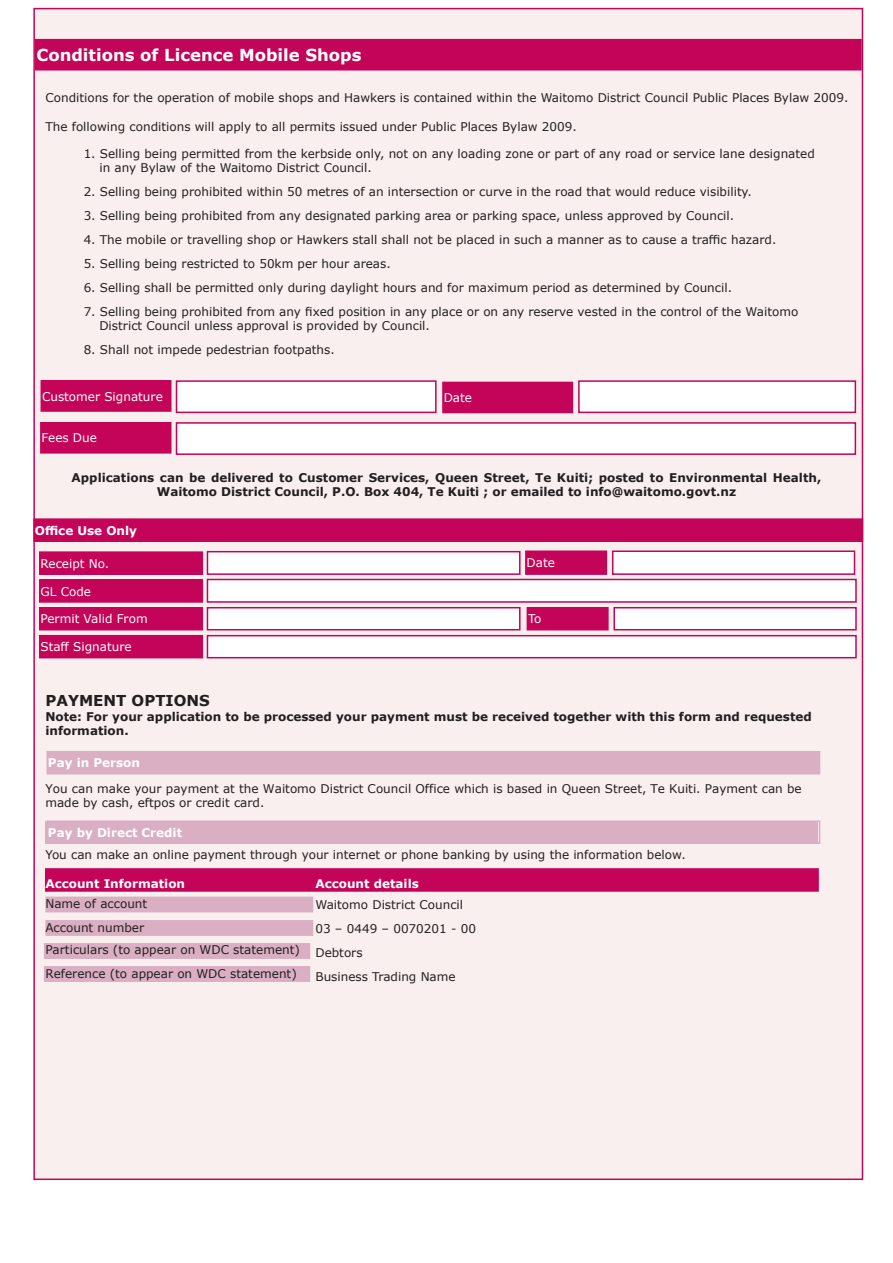
<style>
.page{position:relative;width:893px;height:1263px;background:#fff}
.page>*{position:absolute;margin:0;border:0;box-sizing:border-box;transform-origin:0 0}
.t1{font:700 16.5px "Verdana";color:#fff}
.t2{font:700 15px "Verdana";color:#231f20}
.t3{font:12px/14.4px "Verdana";color:#231f20}
.t4{font:700 12px/14.4px "Verdana";color:#231f20;text-align:center}
.t5{font:12px "Verdana";color:#fff}
.t6{font:700 12px "Verdana";color:#fff}
</style>
<div class="page">
<div style="left:33px;top:8px;width:830px;height:1172px;background:#faefef;border:2px solid #c30458"></div>
<div style="left:36px;top:40px;width:825px;height:30px;background:#c30458"></div>
<div style="left:35px;top:39px;width:827px;height:32px;border:2px solid #c30458"></div>
<div style="left:41px;top:381px;width:130px;height:30px;background:#c30458"></div>
<div style="left:41px;top:380px;width:130px;height:32px;border:2px solid #c30458"></div>
<div style="left:176px;top:380px;width:261px;height:33px;background:#fff;border:2px solid #c30458"></div>
<div style="left:41px;top:423px;width:130px;height:30px;background:#c30458"></div>
<div style="left:40px;top:422px;width:131px;height:32px;border:2px solid #c30458"></div>
<div style="left:176px;top:422px;width:680px;height:33px;background:#fff;border:2px solid #c30458"></div>
<div style="left:443px;top:382px;width:129px;height:30px;background:#c30458"></div>
<div style="left:442px;top:382px;width:131px;height:31px;border:2px solid #c30458"></div>
<div style="left:578px;top:380px;width:278px;height:33px;background:#fff;border:2px solid #c30458"></div>
<div style="left:34px;top:519px;width:828px;height:22px;background:#c30458"></div>
<div style="left:33px;top:518px;width:830px;height:24px;border:2px solid #c30458"></div>
<div style="left:40px;top:552px;width:162px;height:22px;background:#c30458"></div>
<div style="left:39px;top:551px;width:164px;height:24px;border:2px solid #c30458"></div>
<div style="left:207px;top:551px;width:313px;height:24px;background:#fff;border:2px solid #c30458"></div>
<div style="left:40px;top:580px;width:162px;height:22px;background:#c30458"></div>
<div style="left:39px;top:579px;width:164px;height:24px;border:2px solid #c30458"></div>
<div style="left:207px;top:579px;width:650px;height:24px;background:#fff;border:2px solid #c30458"></div>
<div style="left:40px;top:608px;width:162px;height:22px;background:#c30458"></div>
<div style="left:39px;top:607px;width:164px;height:23px;border:2px solid #c30458"></div>
<div style="left:207px;top:607px;width:313px;height:23px;background:#fff;border:2px solid #c30458"></div>
<div style="left:40px;top:636px;width:162px;height:22px;background:#c30458"></div>
<div style="left:39px;top:635px;width:164px;height:23px;border:2px solid #c30458"></div>
<div style="left:207px;top:635px;width:650px;height:23px;background:#fff;border:2px solid #c30458"></div>
<div style="left:527px;top:608px;width:81px;height:22px;background:#c30458"></div>
<div style="left:527px;top:607px;width:82px;height:23px;border:2px solid #c30458"></div>
<div style="left:45px;top:868px;width:774px;height:24px;background:#c30458;border:2px solid #c30458"></div>
<div style="left:613px;top:607px;width:244px;height:23px;background:#fff;border:2px solid #c30458"></div>
<div style="left:526px;top:551px;width:80px;height:23px;background:#c30458"></div>
<div style="left:525px;top:550px;width:82px;height:25px;border:2px solid #c30458"></div>
<div style="left:45px;top:896px;width:268px;height:16px;background:#daafc3;border:2px solid #daafc3"></div>
<div style="left:45px;top:920px;width:268px;height:16px;background:#daafc3"></div>
<div style="left:44px;top:943px;width:266px;height:16px;background:#daafc3"></div>
<div style="left:44px;top:966px;width:266px;height:16px;background:#daafc3"></div>
<div style="left:612px;top:550px;width:243px;height:25px;background:#fff;border:2px solid #c30458"></div>
<div style="left:47px;top:752px;width:773px;height:22px;background:#daafc3"></div>
<div style="left:46px;top:751px;width:774px;height:23px;border:2px solid #daafc3"></div>
<div style="left:46px;top:821px;width:772px;height:22px;background:#daafc3"></div>
<div style="left:46px;top:820px;width:774px;height:24px;border:2px solid #daafc3"></div>
<h1 class="t1" style="left:36px;top:43px;width:327px">Conditions of Licence Mobile Shops</h1>
<p class="t3" style="left:45px;top:91px;width:804px">Conditions for the operation of mobile shops and Hawkers is contained within the Waitomo District Council Public Places Bylaw 2009.</p>
<p class="t3" style="left:45px;top:119px;width:533px">The following conditions will apply to all permits issued under Public Places Bylaw 2009.</p>
<p class="t3" style="left:99px;top:146px;width:717px;text-indent:-16px">1. Selling being permitted from the kerbside only, not on any loading zone or part of any road or service lane designated in any Bylaw of the Waitomo District Council.</p>
<p class="t3" style="left:84px;top:184px;width:670px">2. Selling being prohibited within 50 metres of an intersection or curve in the road that would reduce visibility.</p>
<p class="t3" style="left:84px;top:208px;width:652px">3. Selling being prohibited from any designated parking area or parking space, unless approved by Council.</p>
<p class="t3" style="left:84px;top:232px;width:694px">4. The mobile or travelling shop or Hawkers stall shall not be placed in such a manner as to cause a traffic hazard.</p>
<p class="t3" style="left:84px;top:256px;width:309px">5. Selling being restricted to 50km per hour areas.</p>
<p class="t3" style="left:84px;top:280px;width:650px">6. Selling shall be permitted only during daylight hours and for maximum period as determined by Council.</p>
<p class="t3" style="left:99px;top:304px;width:700px;text-indent:-16px">7. Selling being prohibited from any fixed position in any place or on any reserve vested in the control of the Waitomo<br>District Council unless approval is provided by Council.</p>
<p class="t3" style="left:84px;top:343px;width:253px">8. Shall not impede pedestrian footpaths.</p>
<p class="t5" style="left:42px;top:388px;width:122px">Customer Signature</p>
<p class="t5" style="left:42px;top:430px;width:57px">Fees Due</p>
<p class="t5" style="left:444px;top:389px;width:30px">Date</p>
<p class="t4" style="left:72px;top:470px;width:751px">Applications can be delivered to Customer Services, Queen Street, Te Kuiti; posted to Environmental Health,<br>Waitomo District Council, P.O. Box 404, Te Kuiti ; or emailed to info@waitomo.govt.nz</p>
<p class="t6" style="left:35px;top:522px;width:104px">Office Use Only</p>
<p class="t5" style="left:41px;top:555px;width:70px">Receipt No.</p>
<p class="t5" style="left:41px;top:583px;width:52px">GL Code</p>
<p class="t5" style="left:41px;top:611px;width:109px">Permit Valid From</p>
<p class="t5" style="left:41px;top:639px;width:93px">Staff Signature</p>
<p class="t5" style="left:527px;top:555px;width:30px">Date</p>
<p class="t5" style="left:528px;top:611px;width:15px">To</p>
<p class="t2" style="left:45px;top:690px;width:166px">PAYMENT OPTIONS</p>
<p class="t4" style="left:45px;top:709px;width:768px;text-align:left">Note: For your application to be processed your payment must be received together with this form and requested information.</p>
<p class="t6" style="left:48px;top:754px;width:94px">Pay in Person</p>
<p class="t3" style="left:45px;top:781px;width:758px">You can make your payment at the Waitomo District Council Office which is based in Queen Street, Te Kuiti. Payment can be made by cash, eftpos or credit card.</p>
<p class="t6" style="left:48px;top:824px;width:136px">Pay by Direct Credit</p>
<p class="t3" style="left:45px;top:848px;width:642px">You can make an online payment through your internet or phone banking by using the information below.</p>
<p class="t6" style="left:45px;top:875px;width:141px">Account Information</p>
<p class="t6" style="left:315px;top:875px;width:105px">Account details</p>
<p class="t3" style="left:45px;top:896px;width:103px">Name of account</p>
<p class="t3" style="left:315px;top:898px;width:149px">Waitomo District Council</p>
<p class="t3" style="left:45px;top:920px;width:100px">Account number</p>
<p class="t3" style="left:315px;top:922px;width:162px">03 – 0449 – 0070201 - 00</p>
<p class="t3" style="left:45px;top:943px;width:256px">Particulars (to appear on WDC statement)</p>
<p class="t3" style="left:315px;top:946px;width:49px">Debtors</p>
<p class="t3" style="left:45px;top:967px;width:253px">Reference (to appear on WDC statement)</p>
<p class="t3" style="left:315px;top:970px;width:142px">Business Trading Name</p>
</div>
